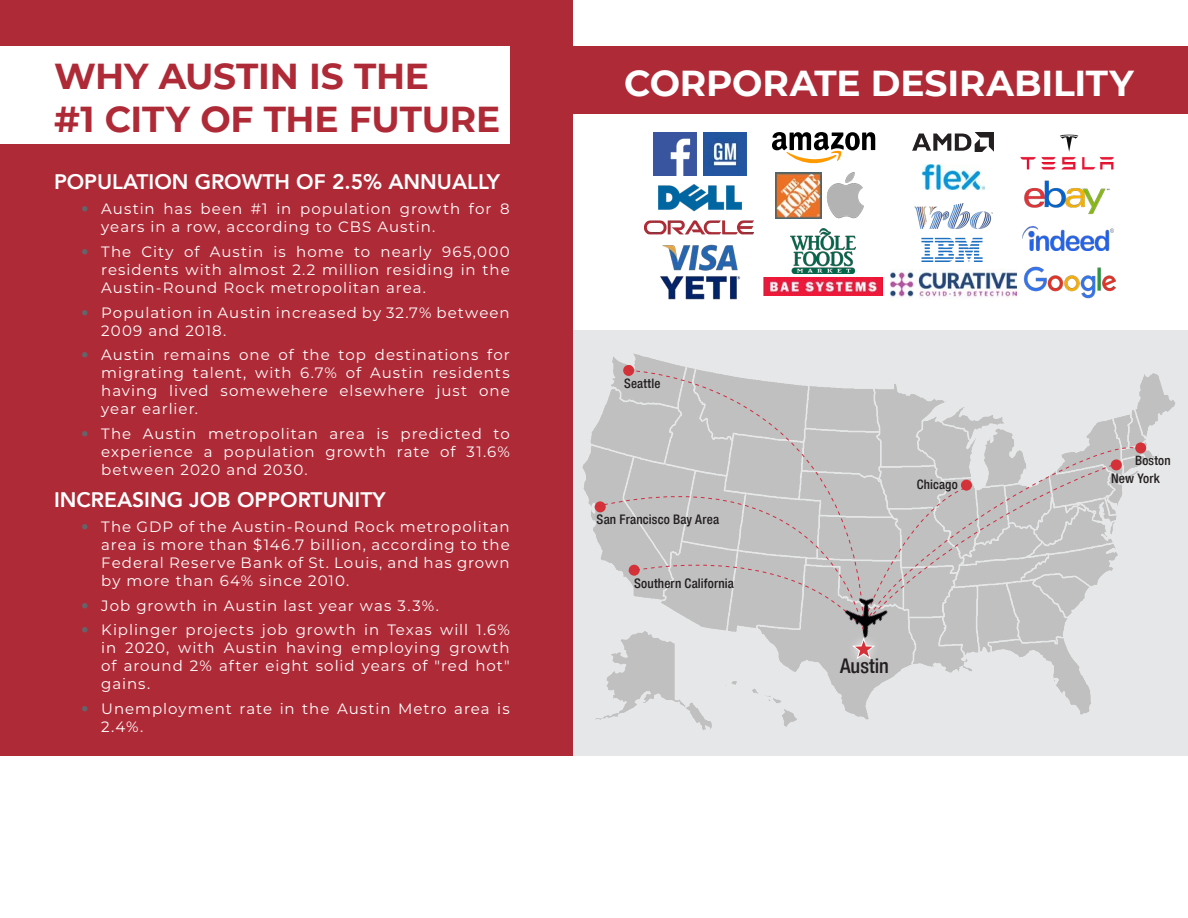
<style>
.page{position:relative;width:1188px;height:918px;background:#fff}
.page>*{position:absolute;margin:0;border:0;box-sizing:border-box;transform-origin:0 0}
.Page_Header{font:700 36px "Montserrat";letter-spacing:-.005em;color:#af2a37}
.Page_Header-2{font:700 36px "Montserrat";letter-spacing:-.005em;color:#fff}
.Headings{font:800 21px "Avenir";color:#fff}
.TOC_SubEntry{font:500 condensed 20.25px "Helvetica Neue";color:#231f20}
.t1{font:15px/18px "Montserrat";letter-spacing:.065em;color:#fff;text-align:justify}
.TOC_SubEntry-2{font:500 condensed 13.2px "Helvetica Neue";letter-spacing:.01em;color:#231f20}
.TOC_SubEntry-3{font:500 condensed 13.05px "Helvetica Neue";letter-spacing:.015em;color:#231f20}
.s1{font-family:"Helvetica Neue";font-weight:100;color:#63656a}
</style>
<div class="page">
<div style="left:572px;top:330px;width:616px;height:426px;background:#e6e7e8"></div>
<img style="left:583px;top:353px;width:592px;height:377px">
<div style="left:0;top:0;width:572px;height:756px;background:#af2a37"></div>
<div style="left:0;top:46px;width:510px;height:98px;background:#fff"></div>
<div style="left:623px;top:365px;width:11px;height:11px;background:#d43238;border-radius:50%"></div>
<svg style="left:865px;top:432px;width:277px;height:198px"></svg>
<div style="left:1135px;top:442px;width:11px;height:11px;background:#d43238;border-radius:50%"></div>
<svg style="left:1111px;top:459px;width:11px;height:11px"></svg>
<div style="left:845px;top:630px;width:37px;height:37px;background:#c0c0c0"></div>
<svg style="left:852px;top:640px;width:23px;height:19px"></svg>
<svg style="left:628px;top:370px;width:237px;height:83px;background:#c5c4c4"></svg>
<svg style="left:596px;top:453px;width:269px;height:181px"></svg>
<svg style="left:628px;top:462px;width:493px;height:164px;background:#c5c3c4"></svg>
<img style="left:837px;top:588px;width:52px;height:52px">
<div style="left:567px;top:46px;width:621px;height:68px;background:#af2a37"></div>
<img style="left:645px;top:220px;width:108px;height:15px">
<img style="left:1020px;top:134px;width:94px;height:36px">
<svg style="left:772px;top:132px;width:103px;height:31px"></svg>
<img style="left:658px;top:184px;width:84px;height:27px">
<img style="left:1024px;top:180px;width:86px;height:35px">
<img style="left:826px;top:172px;width:38px;height:46px">
<img style="left:654px;top:132px;width:43px;height:43px">
<img style="left:704px;top:132px;width:43px;height:43px">
<img style="left:776px;top:172px;width:45px;height:46px">
<img style="left:1023px;top:227px;width:90px;height:23px">
<img style="left:662px;top:245px;width:76px;height:26px">
<img style="left:890px;top:270px;width:126px;height:28px">
<img style="left:922px;top:164px;width:63px;height:26px">
<img style="left:763px;top:278px;width:119px;height:18px">
<img style="left:913px;top:132px;width:81px;height:20px">
<svg style="left:921px;top:238px;width:62px;height:24px"></svg>
<img style="left:915px;top:203px;width:77px;height:25px">
<img style="left:790px;top:229px;width:65px;height:44px">
<img style="left:660px;top:276px;width:81px;height:23px">
<img style="left:1023px;top:266px;width:93px;height:33px">
<p class="Page_Header" style="left:54px;top:50px;width:377px">WHY AUSTIN IS THE</p>
<p class="Page_Header" style="left:54px;top:93px;width:448px">#1 CITY OF THE FUTURE</p>
<p class="Headings" style="left:54px;top:166px;width:447px">POPULATION GROWTH OF 2.5% ANNUALLY</p>
<p class="t1" style="left:101px;top:199px;width:410px;text-indent:-20px"><span class="s1">•</span> Austin has been #1 in population growth for 8 years in a row, according to CBS Austin.</p>
<p class="t1" style="left:101px;top:242px;width:410px;text-indent:-20px"><span class="s1">•</span> The City of Austin is home to nearly 965,000 residents with almost 2.2 million residing in the Austin-Round Rock metropolitan area.</p>
<p class="t1" style="left:101px;top:303px;width:410px;text-indent:-20px"><span class="s1">•</span> Population in Austin increased by 32.7% between<br>2009 and 2018.</p>
<p class="t1" style="left:101px;top:346px;width:410px;text-indent:-20px"><span class="s1">•</span> Austin remains one of the top destinations for migrating talent, with 6.7% of Austin residents having lived somewehere elsewhere just one year earlier.</p>
<p class="t1" style="left:101px;top:424px;width:410px;text-indent:-20px"><span class="s1">•</span> The Austin metropolitan area is predicted to experience a population growth rate of 31.6% between 2020 and 2030.</p>
<p class="Headings" style="left:54px;top:484px;width:333px">INCREASING JOB OPPORTUNITY</p>
<p class="t1" style="left:101px;top:517px;width:410px;text-indent:-20px"><span class="s1">•</span> The GDP of the Austin-Round Rock metropolitan area is more than $146.7 billion, according to the Federal Reserve Bank of St. Louis, and has grown by more than 64% since 2010.</p>
<p class="t1" style="left:81px;top:596px;width:360px"><span class="s1">•</span> Job growth in Austin last year was 3.3%.</p>
<p class="t1" style="left:101px;top:621px;width:410px;text-indent:-20px"><span class="s1">•</span> Kiplinger projects job growth in Texas will 1.6% in 2020, with Austin having employing growth of around 2% after eight solid years of "red hot" gains.</p>
<p class="t1" style="left:101px;top:699px;width:410px;text-indent:-20px"><span class="s1">•</span> Unemployment rate in the Austin Metro area is<br>2.4%.</p>
<p class="Page_Header-2" style="left:624px;top:57px;width:511px">CORPORATE DESIRABILITY</p>
<p class="TOC_SubEntry-3" style="left:624px;top:376px;width:38px">Seattle</p>
<p class="TOC_SubEntry-2" style="left:597px;top:512px;width:124px">San Francisco Bay Area</p>
<p class="TOC_SubEntry-2" style="left:634px;top:575px;width:101px">Southern California</p>
<p class="TOC_SubEntry-3" style="left:917px;top:477px;width:42px">Chicago</p>
<p class="TOC_SubEntry" style="left:840px;top:654px;width:50px">Austin</p>
<p class="TOC_SubEntry-3" style="left:1135px;top:453px;width:37px">Boston</p>
<p class="TOC_SubEntry-2" style="left:1111px;top:471px;width:50px">New York</p>
</div>
